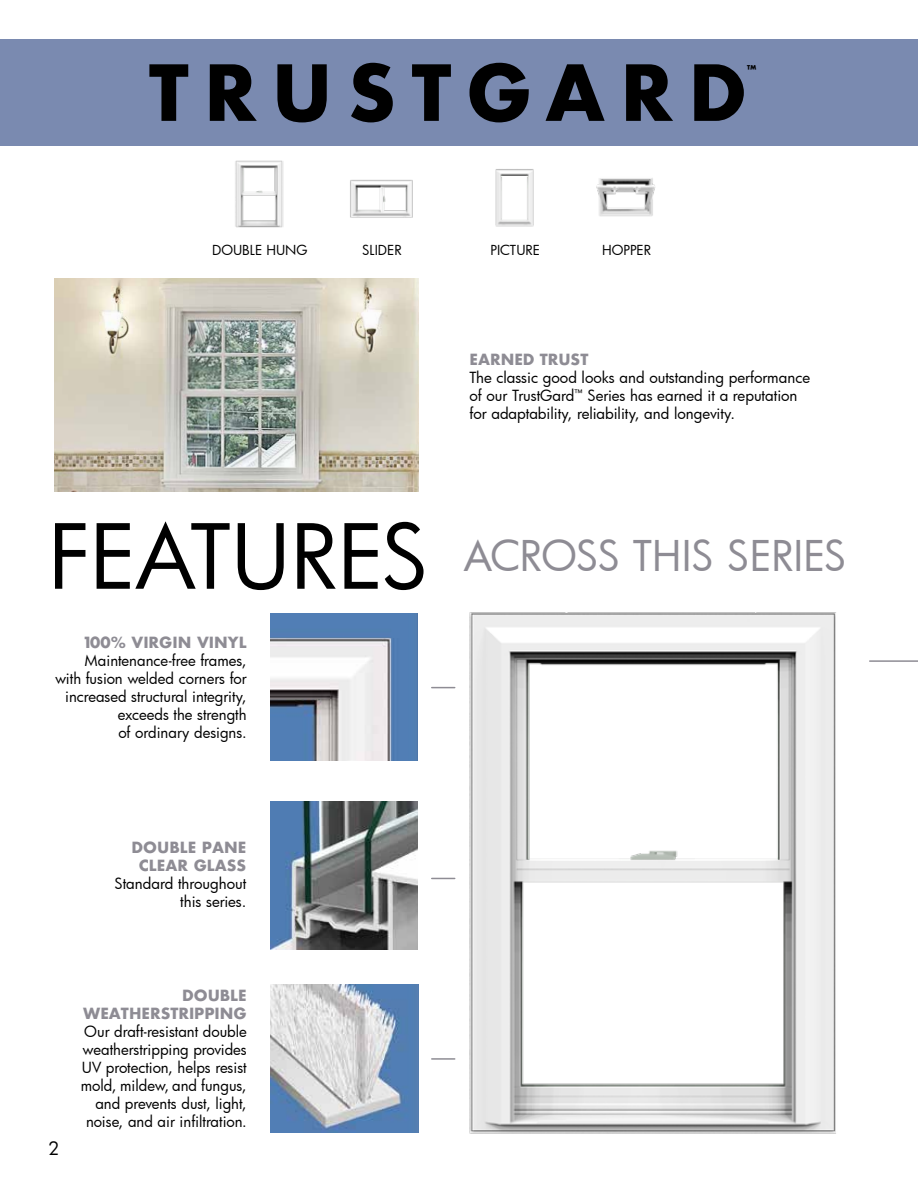
<style>
.page{position:relative;width:918px;height:1188px;background:#fff}
.page>*{position:absolute;margin:0;border:0;box-sizing:border-box;transform-origin:0 0}
.t1{font:700 75px "Futura";letter-spacing:.2em;color:#000}
.t2{font:41.4px "Futura";letter-spacing:-.005em;color:#8e8c94}
.t3{font:18px "Futura";color:#000}
.t4{font:15px/18px "Futura";color:#000;text-align:right}
.t5{font:700 15px/18px "Futura";color:#8e8c94;text-align:right}
.t6{font:13.5px "Futura";color:#000}
.t7{font:700 10.5px "Futura";color:#000}
.s1{font-size:87px;color:#000}
</style>
<div class="page">
<hr style="left:870px;top:660px;width:48px;height:2px;background:#8e8c94">
<img style="left:452px;top:612px;width:384px;height:522px">
<img style="left:270px;top:985px;width:148px;height:148px">
<div style="left:0;top:39px;width:918px;height:107px;background:#7a8ab0"></div>
<img style="left:270px;top:802px;width:147px;height:147px">
<img style="left:235px;top:161px;width:49px;height:67px">
<img style="left:350px;top:179px;width:63px;height:39px">
<img style="left:495px;top:169px;width:39px;height:58px">
<img style="left:596px;top:178px;width:59px;height:39px">
<svg style="left:432px;top:687px;width:23px;height:1px"></svg>
<svg style="left:432px;top:878px;width:23px;height:1px"></svg>
<hr style="left:432px;top:1058px;width:23px;height:2px;background:#8e8c94">
<img style="left:270px;top:613px;width:148px;height:148px">
<img style="left:54px;top:279px;width:364px;height:213px">
<h1 class="t1" style="left:149px;top:38px;width:600px">TRUSTGARD</h1>
<p class="t7" style="left:747px;top:61px;width:11px">™</p>
<p class="t6" style="left:212px;top:240px;width:97px">DOUBLE HUNG</p>
<p class="t6" style="left:362px;top:240px;width:41px">SLIDER</p>
<p class="t6" style="left:491px;top:240px;width:51px">PICTURE</p>
<p class="t6" style="left:602px;top:240px;width:50px">HOPPER</p>
<p class="t5" style="left:470px;top:351px;width:120px">EARNED TRUST</p>
<p class="t4" style="left:470px;top:369px;width:342px;text-align:left">The classic good looks and outstanding performance of our TrustGard<sup>™</sup> Series has earned it a reputation for adaptability, reliability, and longevity.</p>
<h2 class="t2" style="left:48px;top:528px;width:800px"><span class="s1">FEATURES</span> ACROSS THIS SERIES</h2>
<p class="t5" style="left:82px;top:633px;width:166px">100% VIRGIN VINYL</p>
<p class="t4" style="left:55px;top:651px;width:193px">Maintenance-free frames, with fusion welded corners for increased structural integrity, exceeds the strength<br>of ordinary designs.</p>
<p class="t5" style="left:132px;top:839px;width:116px;text-align:center">DOUBLE PANE<br>CLEAR GLASS</p>
<p class="t4" style="left:115px;top:875px;width:133px">Standard throughout this series.</p>
<p class="t3" style="left:48px;top:1136px;width:13px">2</p>
<p class="t5" style="left:83px;top:986px;width:165px">DOUBLE<br>WEATHERSTRIPPING</p>
<p class="t4" style="left:81px;top:1022px;width:167px">Our draft-resistant double weatherstripping provides<br>UV protection, helps resist mold, mildew, and fungus, and prevents dust, light, noise, and air infiltration.</p>
</div>
